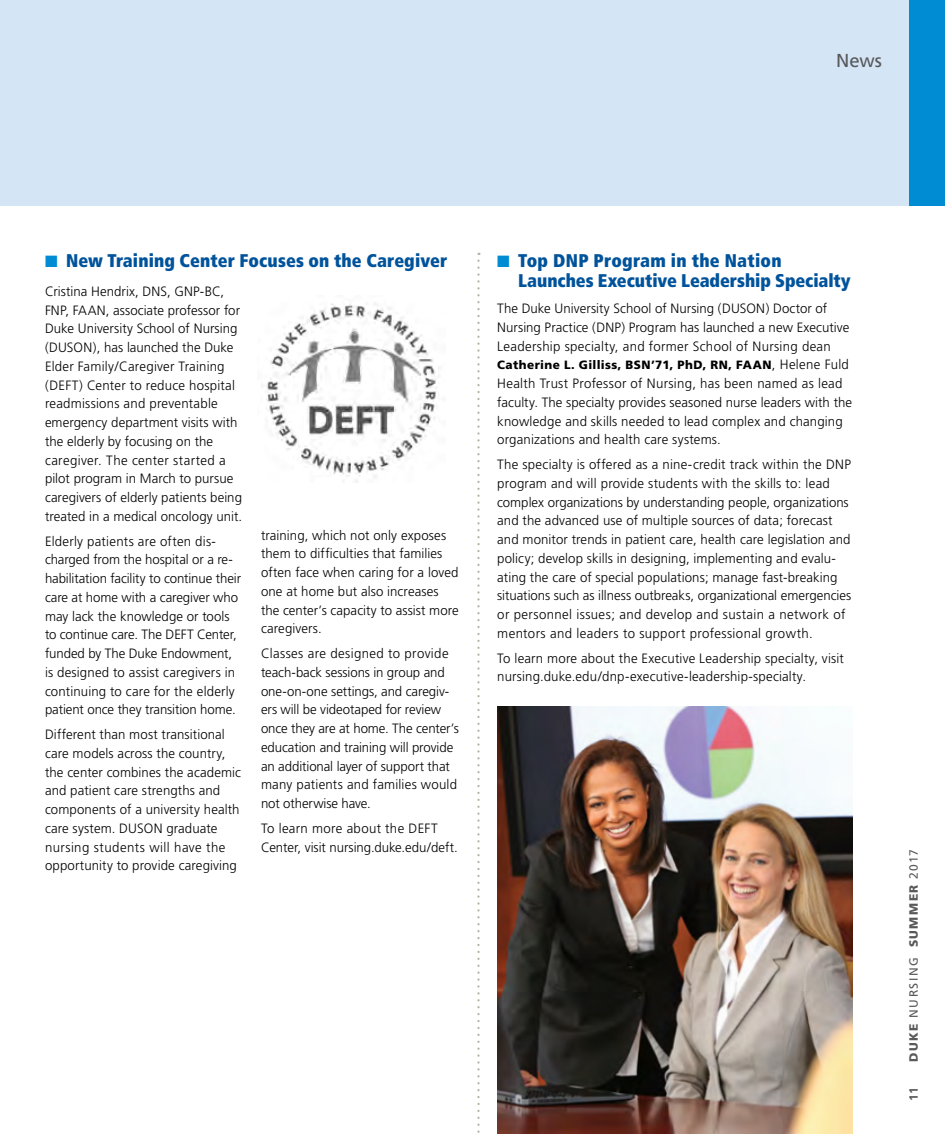
<style>
.page{position:relative;width:945px;height:1134px;background:#fff}
.page>*{position:absolute;margin:0;border:0;box-sizing:border-box;transform-origin:0 0}
.t1{font:18.75px "Frutiger";color:#58595b}
.t2{font:900 condensed 18.3px/20.2px "Frutiger";letter-spacing:.005em;color:#00539b}
.t3{font:300 13.5px/18.8px "Frutiger";letter-spacing:.005em;color:#000}
.t4{font:900 12px "Frutiger";letter-spacing:.035em;color:#000}
.t5{font:12px "Frutiger";letter-spacing:.115em;color:#58595b}
.t6{font:700 12px "Frutiger";color:#58595b}
.s1{color:#008cd2}
.s2{font-weight:300;font-size:13.5px}
.s3{font-weight:900}
</style>
<div class="page">
<div style="left:0;top:0;width:945px;height:206px;background:#d4e5f6"></div>
<img style="left:262px;top:303px;width:178px;height:180px">
<div style="left:909px;top:0;width:36px;height:206px;background:#008cd2"></div>
<img style="left:497px;top:706px;width:355px;height:428px">
<svg style="left:477px;top:261px;width:3px;height:872px"></svg>
<h1 class="t1" style="left:836px;top:50px;width:47px">News</h1>
<h2 class="t2" style="left:45px;top:250px;width:404px"><span class="s1">■</span> New Training Center Focuses on the Caregiver</h2>
<p class="t3" style="left:45px;top:282px;width:199px">Cristina Hendrix, DNS, GNP-BC, FNP, FAAN, associate professor for Duke University School of Nursing (DUSON), has launched the Duke Elder Family/Caregiver Training (DEFT) Center to reduce hospital readmissions and preventable emergency department visits with the elderly by focusing on the caregiver. The center started a pilot program in March to pursue caregivers of elderly patients being treated in a medical oncology unit.</p>
<p class="t3" style="left:45px;top:532px;width:198px">Elderly patients are often dis&shy;charged from the hospital or a re&shy;habilitation facility to continue their care at home with a caregiver who may lack the knowledge or tools to continue care. The DEFT Center, funded by The Duke Endowment, is designed to assist caregivers in continuing to care for the elderly patient once they transition home.</p>
<p class="t3" style="left:45px;top:725px;width:198px">Different than most transitional care models across the country, the center combines the academic and patient care strengths and components of a university health care system. DUSON graduate nursing students will have the opportunity to provide caregiving</p>
<p class="t3" style="left:261px;top:526px;width:199px">training, which not only exposes them to difficulties that families often face when caring for a loved one at home but also increases the center’s capacity to assist more caregivers.</p>
<p class="t3" style="left:261px;top:644px;width:199px">Classes are designed to provide teach-back sessions in group and one-on-one settings, and caregiv&shy;ers will be videotaped for review once they are at home. The center’s education and training will provide an additional layer of support that many patients and families would not otherwise have.</p>
<p class="t3" style="left:261px;top:819px;width:198px">To learn more about the DEFT<br>Center, visit nursing.duke.edu/deft.</p>
<h2 class="t2" style="left:518px;top:250px;width:334px;text-indent:-21px"><span class="s1">■</span> Top DNP Program in the Nation<br>Launches Executive Leadership Specialty</h2>
<p class="t3" style="left:497px;top:299px;width:354px">The Duke University School of Nursing (DUSON) Doctor of<br>Nursing Practice (DNP) Program has launched a new Executive<br>Leadership specialty, and former School of Nursing dean</p>
<p class="t4" style="left:497px;top:358px;width:353px">Catherine L. Gilliss, BSN’71, PhD, RN, FAAN<span class="s2">, Helene Fuld</span></p>
<p class="t3" style="left:497px;top:374px;width:356px">Health Trust Professor of Nursing, has been named as lead faculty. The specialty provides seasoned nurse leaders with the knowledge and skills needed to lead complex and changing organizations and health care systems.</p>
<p class="t3" style="left:497px;top:455px;width:356px">The specialty is offered as a nine-credit track within the DNP program and will provide students with the skills to: lead complex organizations by understanding people, organizations and the advanced use of multiple sources of data; forecast and monitor trends in patient care, health care legislation and policy; develop skills in designing, implementing and evalu&shy;ating the care of special populations; manage fast-breaking situations such as illness outbreaks, organizational emergencies or personnel issues; and develop and sustain a network of mentors and leaders to support professional growth.</p>
<p class="t3" style="left:497px;top:649px;width:348px">To learn more about the Executive Leadership specialty, visit nursing.duke.edu/dnp-executive-leadership-specialty.</p>
<p class="t5" style="left:907px;top:1062px;width:215px;rotate:-90deg"><span class="s3">DUKE</span> NURSING <span class="s3">SUMMER</span> 2017</p>
<p class="t6" style="left:907px;top:1101px;width:15px;rotate:-90deg">11</p>
</div>
